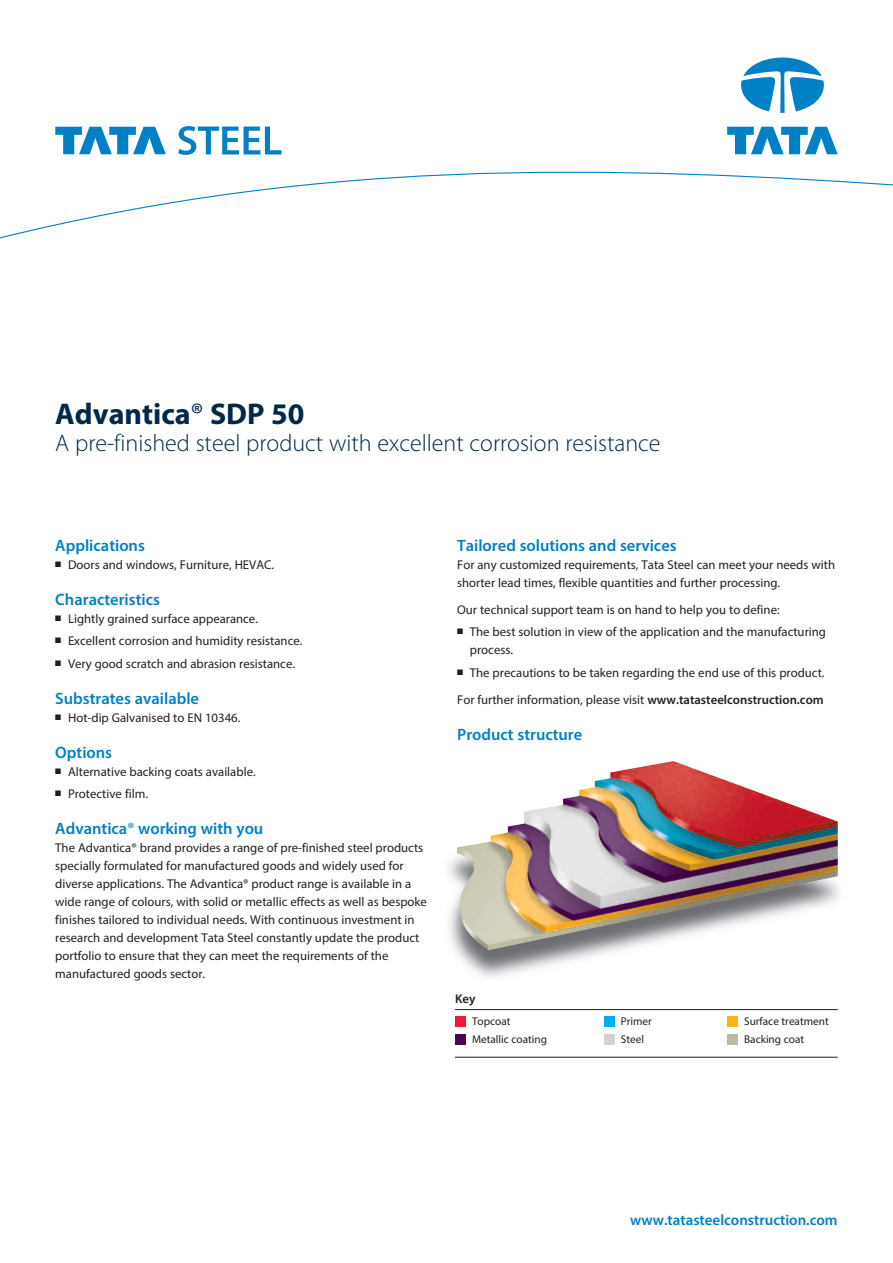
<style>
.page{position:relative;width:893px;height:1263px;background:#fff}
.page>*{position:absolute;margin:0;border:0;box-sizing:border-box;transform-origin:0 0}
.t1{font:700 30px "Myriad Pro";color:#00284a}
.t2{font:300 24px "Myriad Pro";color:#00284a}
.t3{font:600 16.5px "Myriad Pro";color:#0080c5}
.t4{font:600 15px "Myriad Pro";color:#0080c5}
.t5{font:12.75px/18px "Myriad Pro";color:#231f20}
.t6{font:600 12.75px "Myriad Pro";color:#231f20}
.t7{font:11.25px "Myriad Pro";color:#231f20}
.s1{font-weight:400}
.s2{font-weight:600}
</style>
<div class="page">
<svg style="left:0;top:171px;width:893px;height:68px"></svg>
<svg style="left:741px;top:58px;width:83px;height:55px"></svg>
<svg style="left:727px;top:127px;width:111px;height:27px"></svg>
<svg style="left:55px;top:127px;width:111px;height:27px"></svg>
<svg style="left:178px;top:126px;width:103px;height:29px"></svg>
<img style="left:448px;top:857px;width:171px;height:120px">
<img style="left:457px;top:761px;width:381px;height:189px">
<hr style="left:455px;top:1009px;width:383px;height:1px;background:#231f20">
<hr style="left:455px;top:1057px;width:383px;height:1px;background:#231f20">
<div style="left:455px;top:1016px;width:11px;height:11px;background:#ed1a3a"></div>
<div style="left:604px;top:1016px;width:10px;height:11px;background:#00aeef"></div>
<div style="left:727px;top:1016px;width:11px;height:11px;background:#fbb316"></div>
<div style="left:455px;top:1034px;width:11px;height:11px;background:#4c004e"></div>
<div style="left:604px;top:1034px;width:10px;height:11px;background:#d1d2d4"></div>
<div style="left:727px;top:1034px;width:11px;height:11px;background:#bfb7a5"></div>
<h1 class="t1" style="left:55px;top:403px;width:251px">Advantica<span class="s1">®</span> SDP 50</h1>
<h2 class="t2" style="left:55px;top:434px;width:607px">A pre-finished steel product with excellent corrosion resistance</h2>
<p class="t3" style="left:55px;top:539px;width:91px">Applications</p>
<p class="t5" style="left:55px;top:556px;width:220px">■ Doors and windows, Furniture, HEVAC.</p>
<p class="t3" style="left:55px;top:593px;width:106px">Characteristics</p>
<p class="t5" style="left:55px;top:610px;width:204px">■ Lightly grained surface appearance.</p>
<p class="t5" style="left:55px;top:633px;width:249px">■ Excellent corrosion and humidity resistance.</p>
<p class="t5" style="left:55px;top:655px;width:241px">■ Very good scratch and abrasion resistance.</p>
<p class="t3" style="left:55px;top:692px;width:145px">Substrates available</p>
<p class="t5" style="left:55px;top:709px;width:187px">■ Hot-dip Galvanised to EN 10346.</p>
<p class="t3" style="left:55px;top:746px;width:58px">Options</p>
<p class="t5" style="left:55px;top:763px;width:202px">■ Alternative backing coats available.</p>
<p class="t5" style="left:55px;top:786px;width:94px">■ Protective film.</p>
<p class="t3" style="left:55px;top:822px;width:210px">Advantica<span class="s1">®</span> working with you</p>
<p class="t5" style="left:55px;top:840px;width:373px">The Advantica® brand provides a range of pre-finished steel products specially formulated for manufactured goods and widely used for diverse applications. The Advantica® product range is available in a wide range of colours, with solid or metallic effects as well as bespoke finishes tailored to individual needs. With continuous investment in research and development Tata Steel constantly update the product portfolio to ensure that they can meet the requirements of the manufactured goods sector.</p>
<p class="t3" style="left:457px;top:539px;width:221px">Tailored solutions and services</p>
<p class="t5" style="left:457px;top:556px;width:379px">For any customized requirements, Tata Steel can meet your needs with shorter lead times, flexible quantities and further processing.</p>
<p class="t5" style="left:457px;top:601px;width:324px">Our technical support team is on hand to help you to define:</p>
<p class="t5" style="left:470px;top:624px;width:358px;text-indent:-13px">■ The best solution in view of the application and the manufacturing process.</p>
<p class="t5" style="left:457px;top:660px;width:369px;line-height:27px">■ The precautions to be taken regarding the end use of this product.<br>For further information, please visit <span class="s2">www.tatasteelconstruction.com</span></p>
<p class="t3" style="left:457px;top:728px;width:127px">Product structure</p>
<p class="t6" style="left:455px;top:994px;width:22px">Key</p>
<p class="t7" style="left:472px;top:1017px;width:40px">Topcoat</p>
<p class="t7" style="left:621px;top:1017px;width:32px">Primer</p>
<p class="t7" style="left:744px;top:1017px;width:86px">Surface treatment</p>
<p class="t7" style="left:472px;top:1035px;width:76px">Metallic coating</p>
<p class="t7" style="left:621px;top:1035px;width:25px">Steel</p>
<p class="t7" style="left:744px;top:1035px;width:61px">Backing coat</p>
<p class="t4" style="left:630px;top:1215px;width:209px">www.tatasteelconstruction.com</p>
</div>
